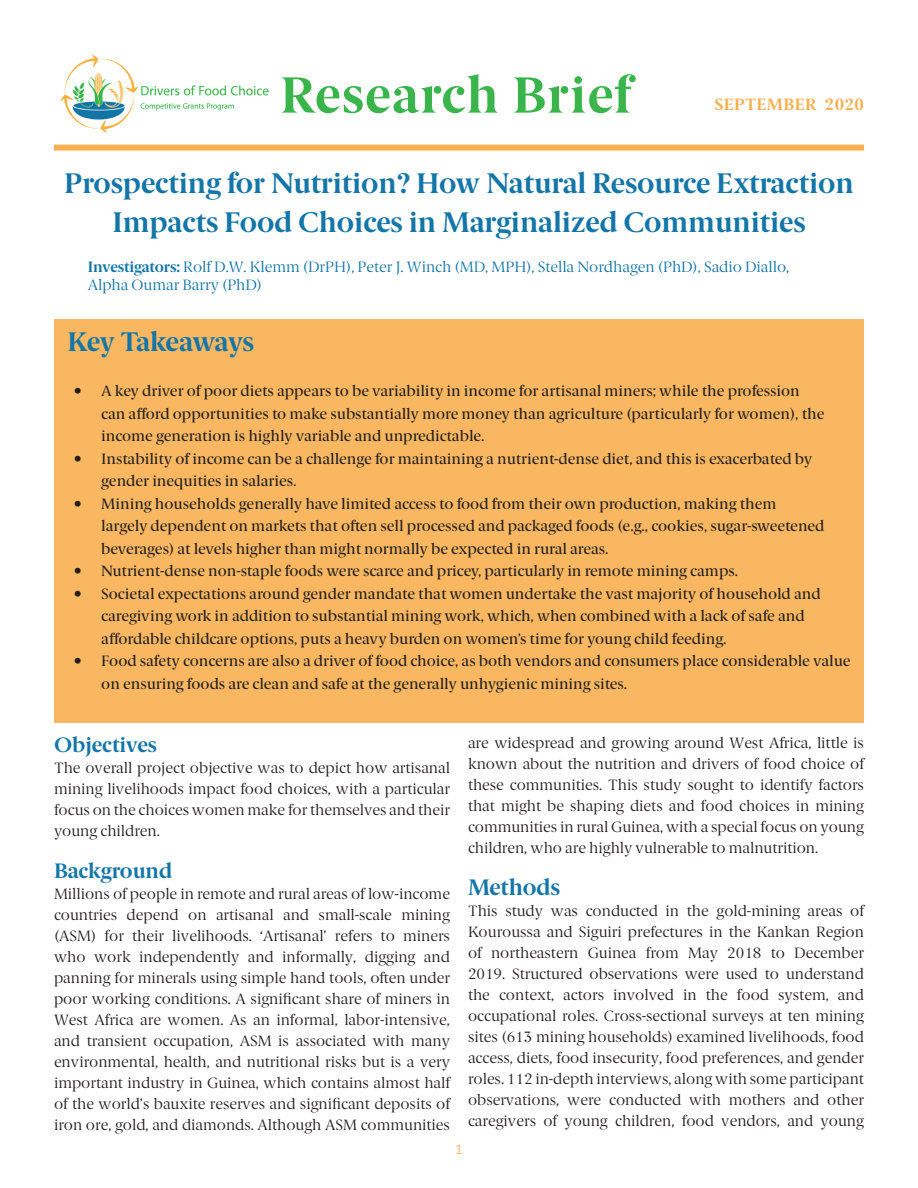
<style>
.page{position:relative;width:918px;height:1188px;background:#fff}
.page>*{position:absolute;margin:0;border:0;box-sizing:border-box;transform-origin:0 0}
.t1{font:700 51px "Berlingske Serif";letter-spacing:.03em;color:#39b54b}
.t2{font:700 28.5px/39px "Berlingske Serif";color:#1476a8;text-align:center}
.t3{font:700 27px "Berlingske Serif";letter-spacing:-.03em;color:#1476a8}
.t4{font:700 22.5px "Berlingske Serif";color:#1476a8}
.t5{font:700 21px "Berlingske Serif";color:#1476a8}
.t6{font:700 16.5px "Berlingske Serif";letter-spacing:.03em;color:#f8af50}
.t7{font:15px/21px "Berlingske Serif";color:#231f20;text-align:justify}
.t8{font:500 15px/22.5px "Berlingske Serif";color:#231f20}
.t9{font:15px "Berlingske Serif";color:#1476a8}
.t10{font:13.5px "Berlingske Sans";color:#f8af50}
.s1{font-weight:700}
</style>
<div class="page">
<div style="left:54px;top:319px;width:810px;height:404px;background:#f9b761"></div>
<img style="left:60px;top:54px;width:209px;height:79px">
<div style="left:54px;top:145px;width:810px;height:6px;background:#f8af50"></div>
<p class="t1" style="left:280px;top:53px;width:352px">Research Brief</p>
<p class="t6" style="left:714px;top:91px;width:151px">SEPTEMBER 2020</p>
<p class="t2" style="left:64px;top:163px;width:791px">Prospecting for Nutrition? How Natural Resource Extraction<br>Impacts Food Choices in Marginalized Communities</p>
<p class="t9" style="left:88px;top:257px;width:703px"><span class="s1">Investigators:</span> Rolf D.W. Klemm (DrPH), Peter J. Winch (MD, MPH), Stella Nordhagen (PhD), Sadio Diallo,</p>
<p class="t9" style="left:88px;top:275px;width:176px">Alpha Oumar Barry (PhD)</p>
<p class="t3" style="left:68px;top:320px;width:188px">Key Takeaways</p>
<p class="t8" style="left:101px;top:379px;width:725px;text-indent:-27px">• A key driver of poor diets appears to be variability in income for artisanal miners; while the profession can afford opportunities to make substantially more money than agriculture (particularly for women), the income generation is highly variable and unpredictable.</p>
<p class="t8" style="left:101px;top:446px;width:712px;text-indent:-27px">• Instability of income can be a challenge for maintaining a nutrient-dense diet, and this is exacerbated by gender inequities in salaries.</p>
<p class="t8" style="left:101px;top:491px;width:725px;text-indent:-27px">• Mining households generally have limited access to food from their own production, making them largely dependent on markets that often sell processed and packaged foods (e.g., cookies, sugar-sweetened beverages) at levels higher than might normally be expected in rural areas.</p>
<p class="t8" style="left:74px;top:559px;width:665px">• Nutrient-dense non-staple foods were scarce and pricey, particularly in remote mining camps.</p>
<p class="t8" style="left:101px;top:581px;width:721px;text-indent:-27px">• Societal expectations around gender mandate that women undertake the vast majority of household and caregiving work in addition to substantial mining work, which, when combined with a lack of safe and affordable childcare options, puts a heavy burden on women’s time for young child feeding.</p>
<p class="t8" style="left:101px;top:649px;width:751px;text-indent:-27px">• Food safety concerns are also a driver of food choice, as both vendors and consumers place considerable value on ensuring foods are clean and safe at the generally unhygienic mining sites.</p>
<p class="t5" style="left:54px;top:728px;width:104px">Objectives</p>
<p class="t7" style="left:54px;top:758px;width:398px">The overall project objective was to depict how artisanal mining livelihoods impact food choices, with a particular focus on the choices women make for themselves and their young children.</p>
<p class="t5" style="left:54px;top:854px;width:120px">Background</p>
<p class="t7" style="left:54px;top:884px;width:398px">Millions of people in remote and rural areas of low-income countries depend on artisanal and small-scale mining (ASM) for their livelihoods. ‘Artisanal’ refers to miners who work independently and informally, digging and panning for minerals using simple hand tools, often under poor working conditions. A significant share of miners in West Africa are women. As an informal, labor-intensive, and transient occupation, ASM is associated with many environmental, health, and nutritional risks but is a very important industry in Guinea, which contains almost half of the world’s bauxite reserves and significant deposits of iron ore, gold, and diamonds. Although ASM communities</p>
<p class="t7" style="left:468px;top:732px;width:397px">are widespread and growing around West Africa, little is known about the nutrition and drivers of food choice of these communities. This study sought to identify factors that might be shaping diets and food choices in mining communities in rural Guinea, with a special focus on young children, who are highly vulnerable to malnutrition.</p>
<p class="t4" style="left:468px;top:869px;width:94px">Methods</p>
<p class="t7" style="left:468px;top:900px;width:398px">This study was conducted in the gold-mining areas of Kouroussa and Siguiri prefectures in the Kankan Region of northeastern Guinea from May 2018 to December 2019. Structured observations were used to understand the context, actors involved in the food system, and occupational roles. Cross-sectional surveys at ten mining sites (613 mining households) examined livelihoods, food access, diets, food insecurity, food preferences, and gender roles. 112 in-depth interviews, along with some participant observations, were conducted with mothers and other caregivers of young children, food vendors, and young</p>
<p class="t10" style="left:455px;top:1140px;width:9px">1</p>
</div>
